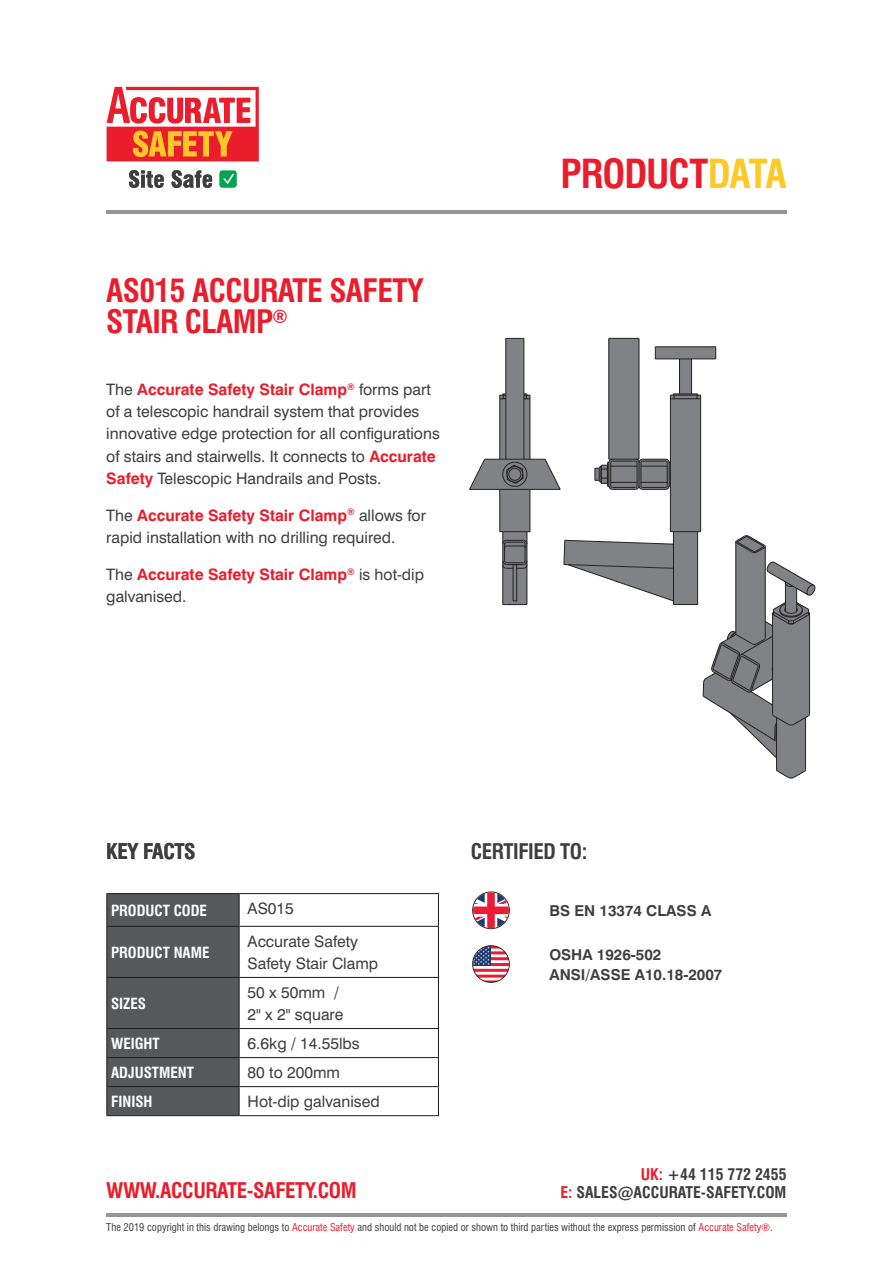
<style>
.page{position:relative;width:893px;height:1263px;background:#fff}
.page>*{position:absolute;margin:0;border:0;box-sizing:border-box;transform-origin:0 0}
.t1{font:700 condensed 39px "Swiss 721 BT";letter-spacing:-.025em;color:#eb1c2b}
.h_main{font:700 condensed 31.5px/31.5px "Swiss 721 BT";letter-spacing:-.02em;color:#eb1c2b}
.t2{font:700 condensed 21px "Swiss 721 BT";letter-spacing:-.02em;color:#eb1c2b}
.h_sub{font:700 condensed 21px "Swiss 721 BT";letter-spacing:-.02em;color:#3e3e3f}
.p_main{font:15.75px/22px "Swiss 721 BT";color:#3e3e3f}
.p_main-2{font:700 15.75px/22px "Swiss 721 BT";color:#eb1c2b}
.t3{font:700 condensed 15.75px/18px "Swiss 721 BT";color:#3e3e3f;text-align:right}
.td_title{font:700 condensed 15px "Swiss 721 BT";color:#fff}
.h_sub-2{font:700 15px/19.5px "Swiss 721 BT";color:#3e3e3f}
.t4{font:condensed 10.5px "Swiss 721 BT";color:#3e3e3f}
.s1{font-weight:700;color:#eb1c2b}
.s2{font-weight:400;color:#3e3e3f}
.s3{color:#fec827}
.s4{color:#eb1c2b}
</style>
<div class="page">
<hr style="left:106px;top:210px;width:681px;height:3px;background:#939598">
<hr style="left:106px;top:1214px;width:681px;height:3px;background:#939598">
<svg style="left:107px;top:87px;width:152px;height:74px"></svg>
<div style="left:220px;top:171px;width:16px;height:17px;background:#00a54f;border-radius:3px"></div>
<svg style="left:223px;top:174px;width:11px;height:10px"></svg>
<svg style="left:129px;top:170px;width:83px;height:18px"></svg>
<svg style="left:469px;top:338px;width:347px;height:441px"></svg>
<hr style="left:239px;top:893px;width:200px;height:1px;background:#231f20">
<hr style="left:438px;top:894px;width:1px;height:32px;background:#231f20">
<hr style="left:239px;top:926px;width:200px;height:1px;background:#231f20">
<hr style="left:438px;top:927px;width:1px;height:50px;background:#231f20">
<hr style="left:239px;top:977px;width:200px;height:1px;background:#231f20">
<hr style="left:438px;top:978px;width:1px;height:50px;background:#231f20">
<hr style="left:239px;top:1028px;width:200px;height:1px;background:#231f20">
<hr style="left:239px;top:1057px;width:200px;height:1px;background:#231f20">
<hr style="left:239px;top:1086px;width:200px;height:1px;background:#231f20">
<div style="left:106px;top:893px;width:134px;height:222px;background:#57585a"></div>
<svg style="left:438px;top:1029px;width:1px;height:86px"></svg>
<hr style="left:106px;top:1115px;width:133px;height:1px;background:#231f20">
<hr style="left:239px;top:1115px;width:200px;height:1px;background:#231f20">
<svg style="left:472px;top:891px;width:38px;height:38px"></svg>
<svg style="left:473px;top:892px;width:36px;height:36px"></svg>
<svg style="left:472px;top:945px;width:38px;height:38px"></svg>
<svg style="left:473px;top:946px;width:36px;height:36px"></svg>
<svg style="left:473px;top:946px;width:36px;height:34px"></svg>
<p class="h_main" style="left:106px;top:274px;width:319px">AS015 ACCURATE SAFETY<br>STAIR CLAMP<sup>®</sup></p>
<p class="p_main" style="left:106px;top:379px;width:335px">The <span class="s1">Accurate Safety Stair Clamp</span><sup>®</sup> forms part of a telescopic handrail system that provides innovative edge protection for all configurations of stairs and stairwells. It connects to <span class="s1">Accurate Safety</span> Telescopic Handrails and Posts.</p>
<p class="p_main" style="left:106px;top:504px;width:321px">The <span class="s1">Accurate Safety Stair Clamp</span><sup>®</sup> allows for rapid installation with no drilling required.</p>
<p class="p_main-2" style="left:106px;top:563px;width:319px"><span class="s2">The</span> Accurate Safety Stair Clamp<sup>®</sup> <span class="s2">is hot-dip galvanised.</span></p>
<h1 class="t1" style="left:560px;top:150px;width:228px">PRODUCT<span class="s3">DATA</span></h1>
<p class="h_sub" style="left:106px;top:839px;width:91px">KEY FACTS</p>
<p class="td_title" style="left:111px;top:901px;width:97px">PRODUCT CODE</p>
<p class="p_main" style="left:248px;top:897px;width:48px">AS015</p>
<p class="td_title" style="left:111px;top:943px;width:100px">PRODUCT NAME</p>
<p class="p_main" style="left:248px;top:930px;width:132px">Accurate Safety<br>Safety Stair Clamp</p>
<p class="td_title" style="left:111px;top:994px;width:37px">SIZES</p>
<p class="p_main" style="left:248px;top:981px;width:97px">50 x 50mm /<br>2" x 2" square</p>
<p class="td_title" style="left:111px;top:1034px;width:50px">WEIGHT</p>
<p class="p_main" style="left:248px;top:1032px;width:114px">6.6kg / 14.55lbs</p>
<p class="td_title" style="left:111px;top:1064px;width:84px">ADJUSTMENT</p>
<p class="p_main" style="left:248px;top:1061px;width:94px">80 to 200mm</p>
<p class="td_title" style="left:111px;top:1093px;width:43px">FINISH</p>
<p class="p_main" style="left:248px;top:1090px;width:134px">Hot-dip galvanised</p>
<h3 class="h_sub" style="left:471px;top:839px;width:118px">CERTIFIED TO:</h3>
<p class="h_sub-2" style="left:549px;top:901px;width:163px">BS EN 13374 CLASS A</p>
<p class="h_sub-2" style="left:549px;top:945px;width:174px">OSHA 1926-502<br>ANSI/ASSE A10.18-2007</p>
<p class="t3" style="left:560px;top:1165px;width:228px"><span class="s4">UK:</span> +44 115 772 2455<br><span class="s4">E:</span> SALES@ACCURATE-SAFETY.COM</p>
<p class="t4" style="left:106px;top:1221px;width:668px">The 2019 copyright in this drawing belongs to <span class="s4">Accurate Safety</span> and should not be copied or shown to third parties without the express permission of <span class="s4">Accurate Safety®</span>.</p>
<h3 class="t2" style="left:106px;top:1177px;width:252px">WWW.ACCURATE-SAFETY.COM</h3>
</div>
